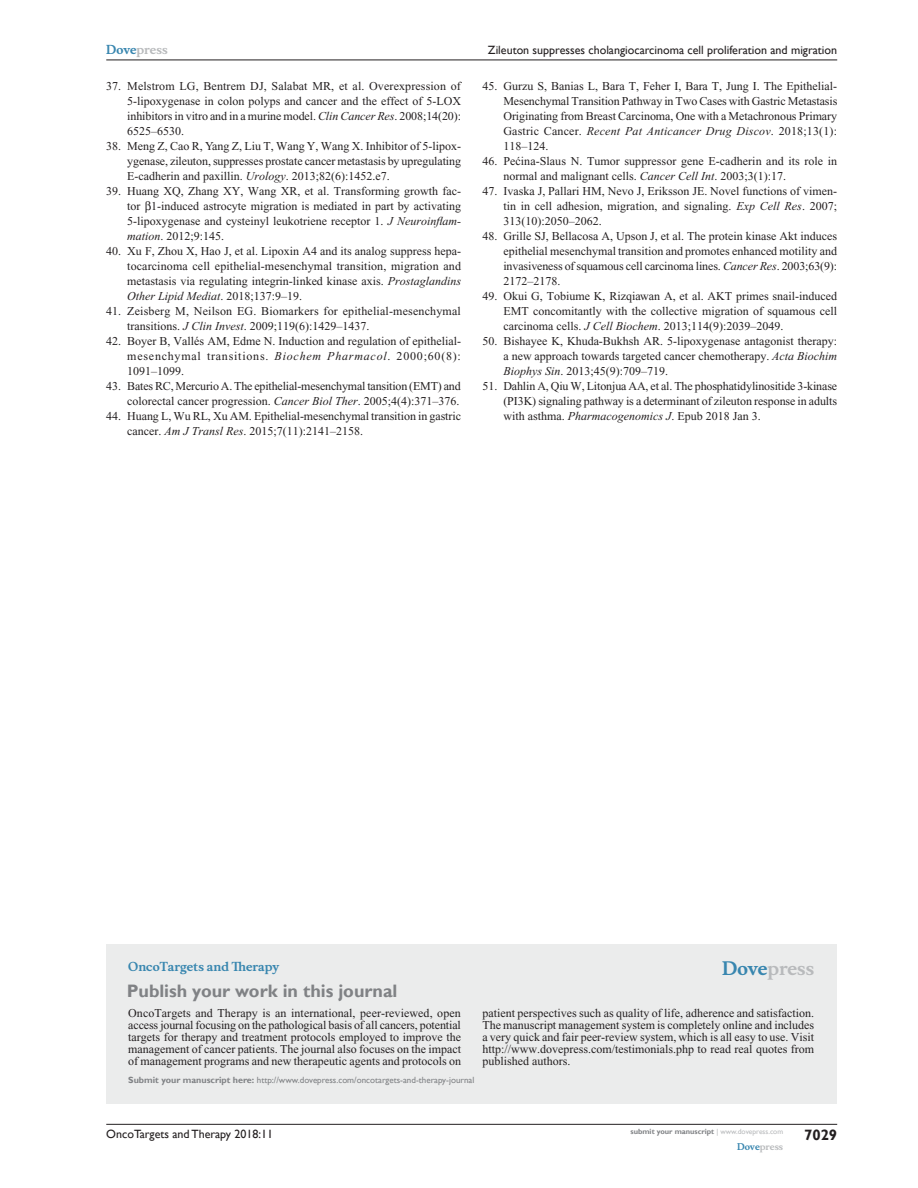
<style>
.page{position:relative;width:918px;height:1188px;background:#fff}
.page>*{position:absolute;margin:0;border:0;box-sizing:border-box;transform-origin:0 0}
.t1{font:700 18px "Gill Sans";color:#808285}
.t2{font:700 18px "Musee";color:#b8babc}
.t3{font:700 15px "Gill Sans";color:#231f20}
.t4{font:12px/15px "Times New Roman";color:#231f20;text-align:justify}
.t5{font:12px "Gill Sans";color:#231f20}
.t6{font:700 12px "Musee";color:#3886af}
.t7{font:700 12px "Musee";color:#b8babc}
.t8{font:9px "Gill Sans";color:#808285}
.t9{font:700 9px "Musee";color:#b8babc}
.t10{font:700 7.5px "Gill Sans";color:#808285}
.s1{color:#3886af}
.s2{font-style:italic}
.s3{font-style:inherit}
.s4{font-weight:700}
.s5{font-weight:400;color:#b8babc}
</style>
<div class="page">
<div style="left:106px;top:944px;width:731px;height:159px;background:#ebecec"></div>
<hr style="left:106px;top:1124px;width:731px;height:1px;background:#231f20">
<hr style="left:106px;top:60px;width:731px;height:1px;background:#231f20">
<p class="t7" style="left:106px;top:43px;width:63px"><span class="s1">Dove</span>press</p>
<p class="t4" style="left:127px;top:79px;width:335px;text-indent:-21px">37. Melstrom LG, Bentrem DJ, Salabat MR, et al. Overexpression of 5-lipoxygenase in colon polyps and cancer and the effect of 5-LOX inhibitors in vitro and in a murine model. <span class="s2">Clin Cancer Res</span>. 2008;14(20):<br>6525–6530.</p>
<p class="t4" style="left:127px;top:139px;width:335px;text-indent:-21px">38. Meng Z, Cao R, Yang Z, Liu T, Wang Y, Wang X. Inhibitor of 5-lipox&shy;ygenase, zileuton, suppresses prostate cancer metastasis by upregulating E-cadherin and paxillin. <span class="s2">Urology</span>. 2013;82(6):1452.e7.</p>
<p class="t4" style="left:127px;top:184px;width:335px;text-indent:-21px">39. Huang XQ, Zhang XY, Wang XR, et al. Transforming growth fac&shy;tor 1-induced astrocyte migration is mediated in part by activating 5-lipoxygenase and cysteinyl leukotriene receptor 1. <span class="s2">J Neuroinflam&shy;mation</span>. 2012;9:145.</p>
<p class="t4" style="left:127px;top:244px;width:335px;text-indent:-21px">40. Xu F, Zhou X, Hao J, et al. Lipoxin A4 and its analog suppress hepa&shy;tocarcinoma cell epithelial-mesenchymal transition, migration and metastasis via regulating integrin-linked kinase axis. <span class="s2">Prostaglandins Other Lipid Mediat</span>. 2018;137:9–19.</p>
<p class="t4" style="left:127px;top:304px;width:335px;text-indent:-21px">41. Zeisberg M, Neilson EG. Biomarkers for epithelial-mesenchymal transitions. <span class="s2">J Clin Invest</span>. 2009;119(6):1429–1437.</p>
<p class="t4" style="left:127px;top:334px;width:335px;text-indent:-21px">42. Boyer B, Vallés AM, Edme N. Induction and regulation of epithelial&shy;mesenchymal transitions. <span class="s2">Biochem Pharmacol</span>. 2000;60(8):<br>1091–1099.</p>
<p class="t4" style="left:106px;top:379px;width:356px;text-align:right">43. Bates RC, Mercurio A. The epithelial-mesenchymal tansition (EMT) and colorectal cancer progression. <span class="s2">Cancer Biol Ther</span>. 2005;4(4):371–376.</p>
<p class="t4" style="left:127px;top:409px;width:335px;text-indent:-21px">44. Huang L, Wu RL, Xu AM. Epithelial-mesenchymal transition in gastric cancer. <span class="s2">Am J Transl Res</span>. 2015;7(11):2141–2158.</p>
<p class="t5" style="left:488px;top:43px;width:351px">Zileuton suppresses cholangiocarcinoma cell proliferation and migration</p>
<p class="t4" style="left:503px;top:79px;width:335px;text-indent:-21px">45. Gurzu S, Banias L, Bara T, Feher I, Bara T, Jung I. The Epithelial-Mesenchymal Transition Pathway in Two Cases with Gastric Metastasis Originating from Breast Carcinoma, One with a Metachronous Primary Gastric Cancer. <span class="s2">Recent Pat Anticancer Drug Discov</span>. 2018;13(1):<br>118–124.</p>
<p class="t4" style="left:503px;top:154px;width:335px;text-indent:-21px">46. Pe<span class="s3">ć</span>ina-Slaus N. Tumor suppressor gene E-cadherin and its role in normal and malignant cells. <span class="s2">Cancer Cell Int</span>. 2003;3(1):17.</p>
<p class="t4" style="left:503px;top:184px;width:335px;text-indent:-21px">47. Ivaska J, Pallari HM, Nevo J, Eriksson JE. Novel functions of vimen&shy;tin in cell adhesion, migration, and signaling. <span class="s2">Exp Cell Res</span>. 2007; 313(10):2050–2062.</p>
<p class="t4" style="left:503px;top:229px;width:335px;text-indent:-21px">48. Grille SJ, Bellacosa A, Upson J, et al. The protein kinase Akt induces epithelial mesenchymal transition and promotes enhanced motility and invasiveness of squamous cell carcinoma lines. <span class="s2">Cancer Res</span>. 2003;63(9):<br>2172–2178.</p>
<p class="t4" style="left:503px;top:289px;width:335px;text-indent:-21px">49. Okui G, Tobiume K, Rizqiawan A, et al. AKT primes snail-induced EMT concomitantly with the collective migration of squamous cell carcinoma cells. <span class="s2">J Cell Biochem</span>. 2013;114(9):2039–2049.</p>
<p class="t4" style="left:503px;top:334px;width:335px;text-indent:-21px">50. Bishayee K, Khuda-Bukhsh AR. 5-lipoxygenase antagonist therapy: a new approach towards targeted cancer chemotherapy. <span class="s2">Acta Biochim Biophys Sin</span>. 2013;45(9):709–719.</p>
<p class="t4" style="left:503px;top:379px;width:335px;text-indent:-21px">51. Dahlin A, Qiu W, Litonjua AA, et al. The phosphatidylinositide 3-kinase (PI3K) signaling pathway is a determinant of zileuton response in adults with asthma. <span class="s2">Pharmacogenomics J</span>. Epub 2018 Jan 3.</p>
<p class="t6" style="left:128px;top:959px;width:152px">OncoTargets and Therapy</p>
<h1 class="t1" style="left:127px;top:980px;width:272px">Publish your work in this journal</h1>
<h1 class="t2" style="left:722px;top:958px;width:94px"><span class="s1">Dove</span>press</h1>
<p class="t4" style="left:128px;top:1007px;width:334px;line-height:12px">OncoTargets and Therapy is an international, peer-reviewed, open access journal focusing on the pathological basis of all cancers, potential targets for therapy and treatment protocols employed to improve the management of cancer patients. The journal also focuses on the impact of management programs and new therapeutic agents and protocols on</p>
<p class="t4" style="left:482px;top:1007px;width:333px;line-height:12px">patient perspectives such as quality of life, adherence and satisfaction.<br>The manuscript management system is completely online and includes a very quick and fair peer-review system, which is all easy to use. Visit http://www.dovepress.com/testimonials.php to read real quotes from published authors.</p>
<p class="t8" style="left:128px;top:1075px;width:348px"><span class="s4">Submit your manuscript here:</span> http://www.dovepress.com/oncotargets-and-therapy-journal</p>
<p class="t5" style="left:106px;top:1127px;width:168px">OncoTargets and Therapy 2018:11</p>
<p class="t10" style="left:631px;top:1127px;width:154px">submit your manuscript <span class="s5">| www.dovepress.com</span></p>
<p class="t9" style="left:737px;top:1141px;width:48px"><span class="s1">Dove</span>press</p>
<p class="t3" style="left:804px;top:1126px;width:35px">7029</p>
</div>
